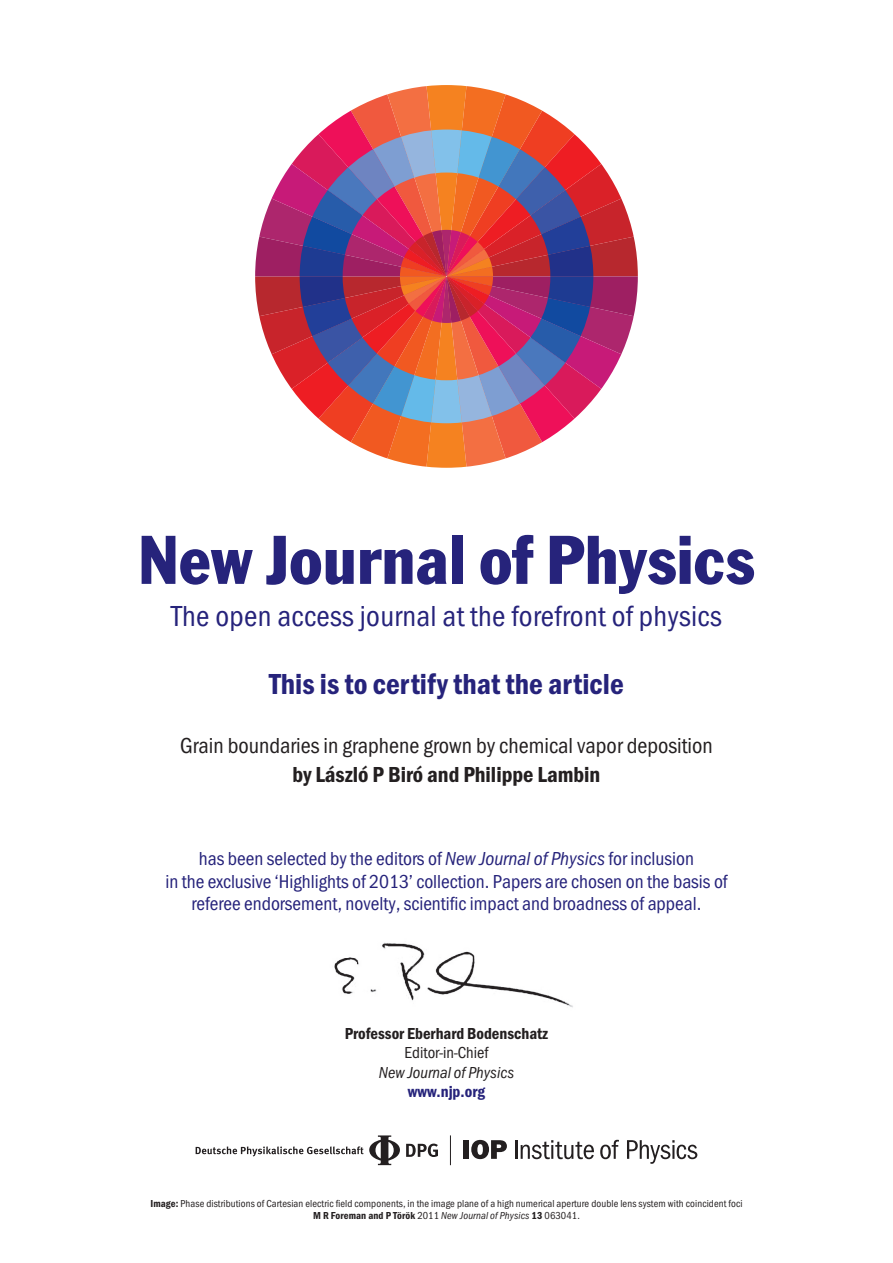
<style>
.page{position:relative;width:893px;height:1263px;background:#fff}
.page>*{position:absolute;margin:0;border:0;box-sizing:border-box;transform-origin:0 0}
.t1{font:condensed 67.5px "Franklin Gothic";letter-spacing:.01em;color:#26237b}
.t2{font:30px "Franklin Got Cd Io P";letter-spacing:.01em;color:#26237b}
.t3{font:600 30px "Franklin Got Cd Io P";color:#26237b}
.t4{font:22.5px "Franklin Got Cd Io P";color:#231f20}
.t5{font:600 22.5px "Franklin Got Cd Io P";color:#231f20}
.t6{font:19.5px/22.5px "Franklin Got Cd Io P";color:#26237b;text-align:center}
.t7{font:600 16.5px "Franklin Got Cd Io P";color:#231f20}
.t8{font:italic 16.5px "Franklin Got Cd Io P";color:#231f20}
.t9{font:16.5px "Franklin Got Cd Io P";color:#231f20}
.t10{font:600 16.5px "Franklin Got Cd Io P";color:#26237b}
.t11{font:10.5px/12px "Franklin Got Cd Io P";letter-spacing:.01em;color:#231f20;text-align:center}
.s1{font-style:italic}
.s2{font-weight:600}
</style>
<div class="page">
<svg style="left:255px;top:85px;width:383px;height:383px"></svg>
<div style="left:463px;top:1140px;width:6px;height:19px;background:#231f20"></div>
<svg style="left:471px;top:1140px;width:36px;height:19px"></svg>
<svg style="left:515px;top:1140px;width:79px;height:19px"></svg>
<svg style="left:600px;top:1140px;width:19px;height:19px"></svg>
<svg style="left:627px;top:1140px;width:70px;height:24px"></svg>
<hr style="left:450px;top:1135px;width:1px;height:30px;background:#231f20">
<svg style="left:406px;top:1143px;width:32px;height:14px"></svg>
<svg style="left:196px;top:1135px;width:204px;height:30px"></svg>
<img style="left:334px;top:942px;width:239px;height:66px">
<h1 class="t1" style="left:138px;top:519px;width:618px">New Journal of Physics</h1>
<h2 class="t2" style="left:171px;top:599px;width:552px">The open access journal at the forefront of physics</h2>
<h2 class="t3" style="left:269px;top:667px;width:356px">This is to certify that the article</h2>
<p class="t4" style="left:180px;top:732px;width:534px">Grain boundaries in graphene grown by chemical vapor deposition</p>
<p class="t5" style="left:293px;top:762px;width:309px">by László P Biró and Philippe Lambin</p>
<p class="t6" style="left:165px;top:847px;width:564px">has been selected by the editors of <span class="s1">New Journal of Physics</span> for inclusion<br>in the exclusive ‘Highlights of 2013’ collection. Papers are chosen on the basis of referee endorsement, novelty, scientific impact and broadness of appeal.</p>
<p class="t7" style="left:345px;top:1024px;width:205px">Professor Eberhard Bodenschatz</p>
<p class="t9" style="left:405px;top:1043px;width:85px">Editor-in-Chief</p>
<p class="t8" style="left:379px;top:1063px;width:137px">New Journal of Physics</p>
<p class="t10" style="left:408px;top:1082px;width:79px">www.njp.org</p>
<p class="t11" style="left:150px;top:1198px;width:594px"><span class="s2">Image:</span> Phase distributions of Cartesian electric field components, in the image plane of a high numerical aperture double lens system with coincident foci<br><span class="s2">M R Foreman and P Török</span> 2011 <span class="s1">New Journal of Physics</span> <span class="s2">13</span> 063041.</p>
</div>
